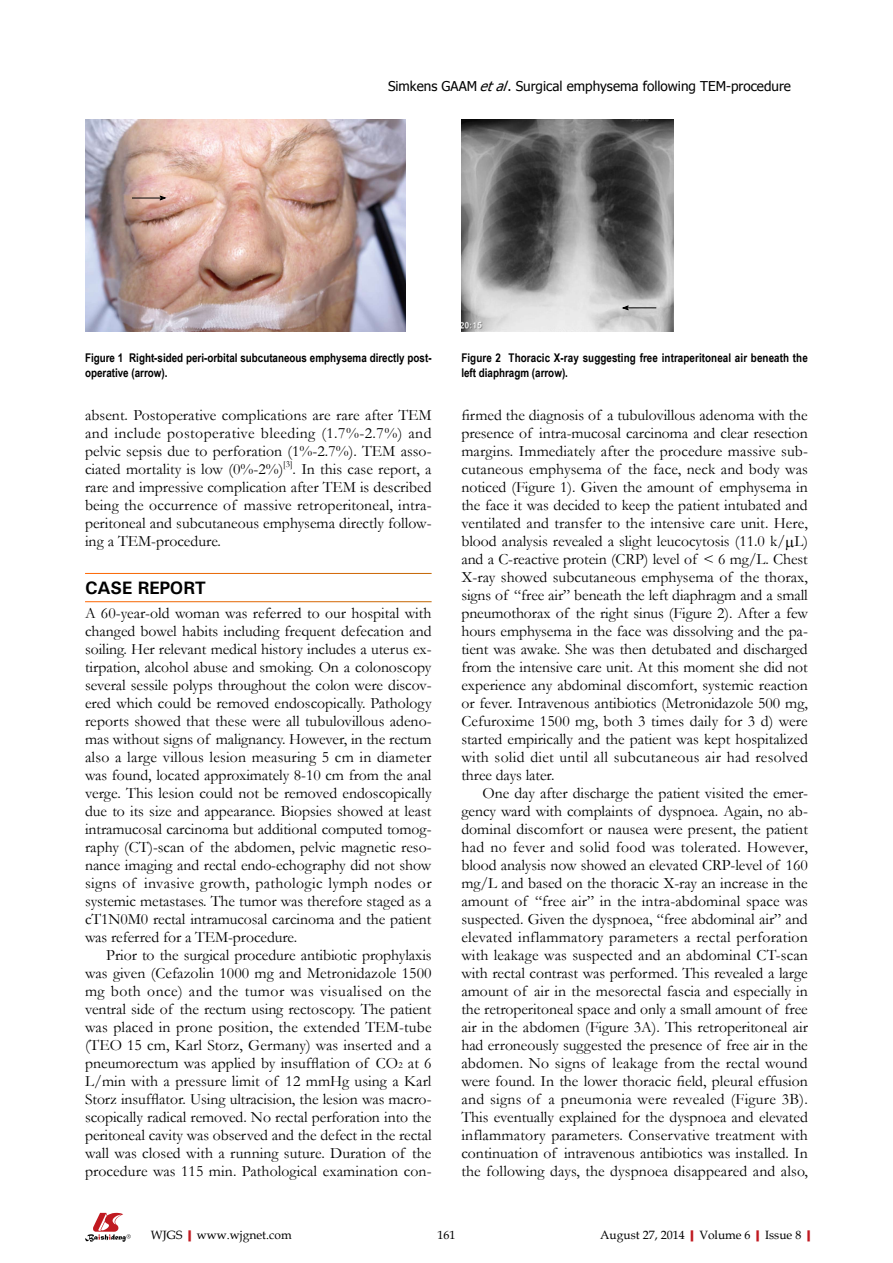
<style>
.page{position:relative;width:893px;height:1263px;background:#fff}
.page>*{position:absolute;margin:0;border:0;box-sizing:border-box;transform-origin:0 0}
.t1{font:700 18px "Univers";letter-spacing:-.01em;color:#000}
.t2{font:15.75px/18px "Garamond";letter-spacing:-.005em;color:#000;text-align:justify}
.t3{font:15.75px "Garamond";letter-spacing:.015em;color:#000}
.t4{font:15.75px "Garamond";letter-spacing:.02em;color:#000}
.t5{font:15.75px "Garamond";letter-spacing:.025em;color:#000}
.t6{font:15.75px "Garamond";letter-spacing:.03em;color:#000}
.t7{font:13.5px "Tahoma";color:#000}
.t8{font:700 12px/15px "Arial Narrow";color:#000}
.t9{font:12px "Book Antiqua";color:#000}
.t10{font:9.15px "Garamond";color:#000}
.s1{font-style:italic}
.s2{font-size:9.15px}
.s3{font-weight:700;color:#c01920}
</style>
<div class="page">
<svg style="left:85px;top:1213px;width:46px;height:29px"></svg>
<img style="left:85px;top:119px;width:321px;height:213px">
<svg style="left:160px;top:196px;width:6px;height:4px"></svg>
<hr style="left:132px;top:198px;width:30px;height:1px;background:#000">
<img style="left:461px;top:119px;width:212px;height:213px">
<svg style="left:622px;top:305px;width:6px;height:5px"></svg>
<hr style="left:626px;top:308px;width:30px;height:1px;background:#000">
<p class="t7" style="left:388px;top:77px;width:404px">Simkens GAAM <span class="s1">etal</span>. Surgical emphysema following TEM-procedure</p>
<p class="t8" style="left:85px;top:350px;width:348px">Figure 1 Right-sided peri-orbital subcutaneous emphysema directly post&shy;operative (arrow).</p>
<p class="t8" style="left:461px;top:350px;width:348px">Figure 2 Thoracic X-ray suggesting free intraperitoneal air beneath the left diaphragm (arrow).</p>
<p class="t2" style="left:85px;top:406px;width:348px">absent. Postoperative complications are rare after TEM and include postoperative bleeding (1.7%-2.7%) and pelvic sepsis due to perforation (1%-2.7%). TEM asso&shy;ciated mortality is low (0%-2%)</p>
<p class="t10" style="left:283px;top:458px;width:11px">[3]</p>
<p class="t2" style="left:85px;top:460px;width:348px;text-indent:208px">. In this case report, a rare and impressive complication after TEM is described being the occurrence of massive retroperitoneal, intra&shy;peritoneal and subcutaneous emphysema directly follow&shy;ing a TEM-procedure.</p>
<p class="t1" style="left:85px;top:576px;width:123px">CASE REPORT</p>
<p class="t2" style="left:85px;top:604px;width:348px">A 60-year-old woman was referred to our hospital with</p>
<p class="t2" style="left:85px;top:622px;width:348px">changed bowel habits including frequent defecation and</p>
<p class="t2" style="left:85px;top:640px;width:348px">soiling. Her relevant medical history includes a uterus ex-</p>
<p class="t2" style="left:85px;top:658px;width:348px">tirpation, alcohol abuse and smoking. On a colonoscopy</p>
<p class="t2" style="left:85px;top:676px;width:348px">several sessile polyps throughout the colon were discov-</p>
<p class="t2" style="left:85px;top:694px;width:348px">ered which could be removed endoscopically. Pathology</p>
<p class="t2" style="left:85px;top:712px;width:348px">reports showed that these were all tubulovillous adeno-</p>
<p class="t2" style="left:85px;top:730px;width:348px">mas without signs of malignancy. However, in the rectum</p>
<p class="t3" style="left:85px;top:747px;width:348px">also a large villous lesion measuring 5 cm in diameter</p>
<p class="t2" style="left:85px;top:766px;width:348px">was found, located approximately 8-10 cm from the anal</p>
<p class="t2" style="left:85px;top:784px;width:348px">verge. This lesion could not be removed endoscopically</p>
<p class="t2" style="left:85px;top:802px;width:348px">due to its size and appearance. Biopsies showed at least</p>
<p class="t2" style="left:85px;top:820px;width:348px">intramucosal carcinoma but additional computed tomog-</p>
<p class="t2" style="left:85px;top:838px;width:348px">raphy (CT)-scan of the abdomen, pelvic magnetic reso-</p>
<p class="t2" style="left:85px;top:856px;width:348px">nance imaging and rectal endo-echography did not show</p>
<p class="t5" style="left:85px;top:873px;width:348px">signs of invasive growth, pathologic lymph nodes or</p>
<p class="t2" style="left:85px;top:892px;width:348px">systemic metastases. The tumor was therefore staged as a</p>
<p class="t2" style="left:85px;top:910px;width:348px">cT1N0M0 rectal intramucosal carcinoma and the patient</p>
<p class="t2" style="left:85px;top:928px;width:214px">was referred for a TEM-procedure.</p>
<p class="t2" style="left:106px;top:946px;width:327px">Prior to the surgical procedure antibiotic prophylaxis</p>
<p class="t2" style="left:85px;top:964px;width:348px">was given (Cefazolin 1000 mg and Metronidazole 1500</p>
<p class="t6" style="left:85px;top:981px;width:348px">mg both once) and the tumor was visualised on the</p>
<p class="t2" style="left:85px;top:1000px;width:348px">ventral side of the rectum using rectoscopy. The patient</p>
<p class="t2" style="left:85px;top:1018px;width:348px">was placed in prone position, the extended TEM-tube</p>
<p class="t2" style="left:85px;top:1036px;width:348px">(TEO 15 cm, Karl Storz, Germany) was inserted and a</p>
<p class="t2" style="left:85px;top:1054px;width:348px">pneumorectum was applied by insufflation of CO<span class="s2">2</span> at 6</p>
<p class="t2" style="left:85px;top:1072px;width:348px">L/min with a pressure limit of 12 mmHg using a Karl</p>
<p class="t2" style="left:85px;top:1090px;width:348px">Storz insufflator. Using ultracision, the lesion was macro-</p>
<p class="t2" style="left:85px;top:1108px;width:348px">scopically radical removed. No rectal perforation into the</p>
<p class="t2" style="left:85px;top:1126px;width:348px">peritoneal cavity was observed and the defect in the rectal</p>
<p class="t2" style="left:85px;top:1144px;width:348px">wall was closed with a running suture. Duration of the</p>
<p class="t2" style="left:85px;top:1162px;width:348px">procedure was 115 min. Pathological examination con-</p>
<p class="t2" style="left:461px;top:406px;width:348px">firmed the diagnosis of a tubulovillous adenoma with the</p>
<p class="t2" style="left:461px;top:424px;width:348px">presence of intra-mucosal carcinoma and clear resection</p>
<p class="t2" style="left:461px;top:442px;width:348px">margins. Immediately after the procedure massive sub-</p>
<p class="t2" style="left:461px;top:460px;width:348px">cutaneous emphysema of the face, neck and body was</p>
<p class="t2" style="left:461px;top:478px;width:348px">noticed (Figure 1). Given the amount of emphysema in</p>
<p class="t2" style="left:461px;top:496px;width:348px">the face it was decided to keep the patient intubated and</p>
<p class="t2" style="left:461px;top:514px;width:348px">ventilated and transfer to the intensive care unit. Here,</p>
<p class="t2" style="left:461px;top:532px;width:348px">blood analysis revealed a slight leucocytosis (11.0 k/ L)</p>
<p class="t2" style="left:461px;top:550px;width:348px">and a C-reactive protein (CRP) level of &lt; 6 mg/L. Chest</p>
<p class="t2" style="left:461px;top:568px;width:348px">X-ray showed subcutaneous emphysema of the thorax,</p>
<p class="t2" style="left:461px;top:586px;width:348px">signs of “free air” beneath the left diaphragm and a small</p>
<p class="t2" style="left:461px;top:604px;width:348px">pneumothorax of the right sinus (Figure 2). After a few</p>
<p class="t2" style="left:461px;top:622px;width:348px">hours emphysema in the face was dissolving and the pa-</p>
<p class="t2" style="left:461px;top:640px;width:348px">tient was awake. She was then detubated and discharged</p>
<p class="t2" style="left:461px;top:658px;width:348px">from the intensive care unit. At this moment she did not</p>
<p class="t2" style="left:461px;top:676px;width:348px">experience any abdominal discomfort, systemic reaction</p>
<p class="t2" style="left:461px;top:694px;width:348px">or fever. Intravenous antibiotics (Metronidazole 500 mg,</p>
<p class="t2" style="left:461px;top:712px;width:348px">Cefuroxime 1500 mg, both 3 times daily for 3 d) were</p>
<p class="t2" style="left:461px;top:730px;width:348px">started empirically and the patient was kept hospitalized</p>
<p class="t3" style="left:461px;top:747px;width:348px">with solid diet until all subcutaneous air had resolved</p>
<p class="t2" style="left:461px;top:766px;width:95px">three days later.</p>
<p class="t2" style="left:483px;top:784px;width:327px">One day after discharge the patient visited the emer-</p>
<p class="t2" style="left:461px;top:802px;width:348px">gency ward with complaints of dyspnoea. Again, no ab-</p>
<p class="t2" style="left:461px;top:820px;width:348px">dominal discomfort or nausea were present, the patient</p>
<p class="t4" style="left:461px;top:837px;width:348px">had no fever and solid food was tolerated. However,</p>
<p class="t2" style="left:461px;top:856px;width:348px">blood analysis now showed an elevated CRP-level of 160</p>
<p class="t2" style="left:461px;top:874px;width:348px">mg/L and based on the thoracic X-ray an increase in the</p>
<p class="t2" style="left:461px;top:892px;width:348px">amount of “free air” in the intra-abdominal space was</p>
<p class="t2" style="left:461px;top:910px;width:348px">suspected. Given the dyspnoea, “free abdominal air” and</p>
<p class="t3" style="left:461px;top:927px;width:348px">elevated inflammatory parameters a rectal perforation</p>
<p class="t2" style="left:461px;top:946px;width:348px">with leakage was suspected and an abdominal CT-scan</p>
<p class="t2" style="left:461px;top:964px;width:348px">with rectal contrast was performed. This revealed a large</p>
<p class="t2" style="left:461px;top:982px;width:348px">amount of air in the mesorectal fascia and especially in</p>
<p class="t2" style="left:461px;top:1000px;width:348px">the retroperitoneal space and only a small amount of free</p>
<p class="t2" style="left:461px;top:1018px;width:348px">air in the abdomen (Figure 3A). This retroperitoneal air</p>
<p class="t2" style="left:461px;top:1036px;width:348px">had erroneously suggested the presence of free air in the</p>
<p class="t3" style="left:461px;top:1053px;width:348px">abdomen. No signs of leakage from the rectal wound</p>
<p class="t2" style="left:461px;top:1072px;width:348px">were found. In the lower thoracic field, pleural effusion</p>
<p class="t4" style="left:461px;top:1089px;width:348px">and signs of a pneumonia were revealed (Figure 3B).</p>
<p class="t2" style="left:461px;top:1108px;width:348px">This eventually explained for the dyspnoea and elevated</p>
<p class="t2" style="left:461px;top:1126px;width:348px">inflammatory parameters. Conservative treatment with</p>
<p class="t2" style="left:461px;top:1144px;width:348px">continuation of intravenous antibiotics was installed. In</p>
<p class="t2" style="left:461px;top:1162px;width:348px">the following days, the dyspnoea disappeared and also,</p>
<p class="t9" style="left:151px;top:1226px;width:142px">WJGS<span class="s3">|</span>www.wjgnet.com</p>
<p class="t9" style="left:437px;top:1226px;width:19px">161</p>
<p class="t9" style="left:600px;top:1226px;width:217px">August 27, 2014<span class="s3">|</span>Volume 6<span class="s3">|</span>Issue 8<span class="s3">|</span></p>
</div>
